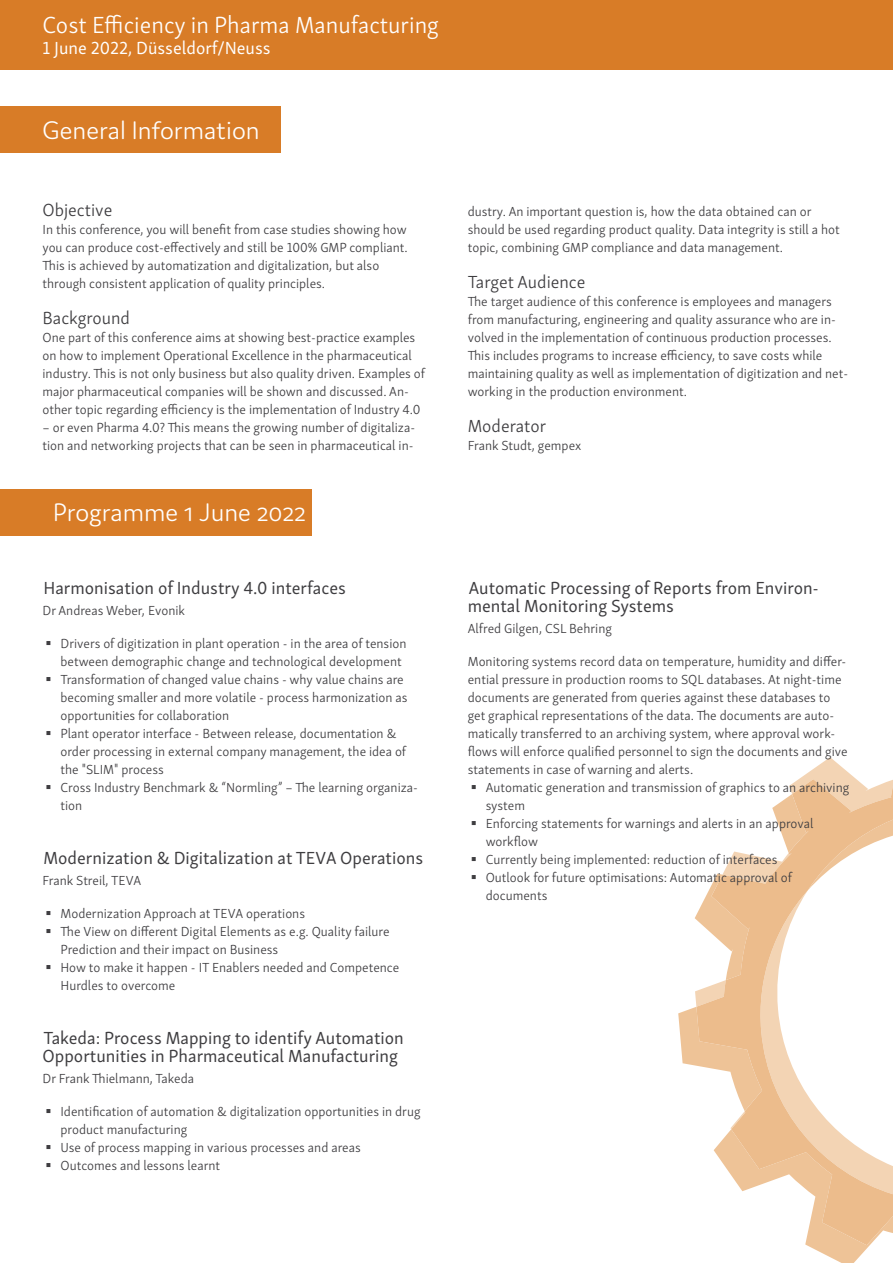
<style>
.page{position:relative;width:893px;height:1263px;background:#fff}
.page>*{position:absolute;margin:0;border:0;box-sizing:border-box;transform-origin:0 0}
.t1{font:300 27px "Domus";color:#fff}
.t2{font:300 24px "Skolar Sans Latn";color:#fff}
.t3{font:18px/18px "Skolar Sans Latn";color:#3e3d40}
.t4{font:300 18px "Skolar Sans Latn";color:#3e3d40}
.t5{font:18px "Skolar Sans Latn";color:#fff}
.t6{font:300 13.5px/18px "Skolar Sans Latn";color:#3e3d40}
</style>
<div class="page">
<div style="left:0;top:106px;width:281px;height:47px;background:#d87c27"></div>
<div style="left:0;top:489px;width:311px;height:47px;background:#d87c27"></div>
<div style="left:0;top:0;width:893px;height:69px;background:#d87c27"></div>
<svg style="left:678px;top:918px;width:192px;height:345px"></svg>
<svg style="left:695px;top:757px;width:161px;height:437px"></svg>
<svg style="left:696px;top:779px;width:197px;height:466px"></svg>
<h2 class="t2" style="left:43px;top:7px;width:398px">Cost Efficiency in Pharma Manufacturing</h2>
<h3 class="t5" style="left:43px;top:34px;width:229px">1 June 2022, Düsseldorf/Neuss</h3>
<h1 class="t1" style="left:43px;top:115px;width:219px">General Information</h1>
<h3 class="t4" style="left:43px;top:197px;width:71px">Objective</h3>
<p class="t6" style="left:43px;top:219px;width:367px">In this conference, you will benefit from case studies showing how you can produce cost-effectively and still be 100% GMP compliant.<br>This is achieved by automatization and digitalization, but also through consistent application of quality principles.</p>
<h3 class="t4" style="left:43px;top:305px;width:89px">Background</h3>
<p class="t6" style="left:43px;top:327px;width:384px">One part of this conference aims at showing best-practice examples on how to implement Operational Excellence in the pharmaceutical industry. This is not only business but also quality driven. Examples of major pharmaceutical companies will be shown and discussed. An&shy;other topic regarding efficiency is the implementation of Industry 4.0</p>
<p class="t6" style="left:43px;top:417px;width:374px">– or even Pharma 4.0? This means the growing number of digitaliza&shy;tion and networking projects that can be seen in pharmaceutical in-</p>
<h1 class="t1" style="left:53px;top:498px;width:254px">Programme 1 June 2022</h1>
<h3 class="t3" style="left:44px;top:577px;width:304px">Harmonisation of Industry 4.0 interfaces</h3>
<p class="t6" style="left:43px;top:600px;width:144px">Dr Andreas Weber, Evonik</p>
<p class="t6" style="left:61px;top:633px;width:359px">Drivers of digitization in plant operation - in the area of tension between demographic change and technological development Transformation of changed value chains - why value chains are becoming smaller and more volatile - process harmonization as opportunities for collaboration<br>Plant operator interface - Between release, documentation &amp; order processing in external company management, the idea of the "SLIM" process<br>Cross Industry Benchmark &amp; “Normling” – The learning organiza&shy;tion</p>
<h3 class="t3" style="left:44px;top:847px;width:381px">Modernization &amp; Digitalization at TEVA Operations</h3>
<p class="t6" style="left:43px;top:870px;width:100px">Frank Streil, TEVA</p>
<p class="t6" style="left:61px;top:903px;width:340px">Modernization Approach at TEVA operations<br>The View on different Digital Elements as e.g. Quality failure Prediction and their impact on Business<br>How to make it happen - IT Enablers needed and Competence Hurdles to overcome</p>
<h3 class="t3" style="left:43px;top:1027px;width:363px">Takeda: Process Mapping to identify Automation<br>Opportunities in Pharmaceutical Manufacturing</h3>
<p class="t6" style="left:43px;top:1068px;width:153px">Dr Frank Thielmann, Takeda</p>
<p class="t6" style="left:61px;top:1101px;width:362px">Identification of automation &amp; digitalization opportunities in drug product manufacturing<br>Use of process mapping in various processes and areas Outcomes and lessons learnt</p>
<p class="t6" style="left:468px;top:201px;width:374px">dustry. An important question is, how the data obtained can or should be used regarding product quality. Data integrity is still a hot topic, combining GMP compliance and data management.</p>
<h3 class="t4" style="left:468px;top:269px;width:119px">Target Audience</h3>
<p class="t6" style="left:468px;top:291px;width:382px">The target audience of this conference is employees and managers from manufacturing, engineering and quality assurance who are in&shy;volved in the implementation of continuous production processes.<br>This includes programs to increase efficiency, to save costs while maintaining quality as well as implementation of digitization and net&shy;working in the production environment.</p>
<h3 class="t4" style="left:468px;top:413px;width:80px">Moderator</h3>
<p class="t6" style="left:468px;top:435px;width:115px">Frank Studt, gempex</p>
<h3 class="t3" style="left:468px;top:577px;width:353px">Automatic Processing of Reports from Environ&shy;mental Monitoring Systems</h3>
<p class="t6" style="left:468px;top:618px;width:146px">Alfred Gilgen, CSL Behring</p>
<p class="t6" style="left:468px;top:651px;width:381px">Monitoring systems record data on temperature, humidity and differ&shy;ential pressure in production rooms to SQL databases. At night-time documents are generated from queries against these databases to get graphical representations of the data. The documents are auto&shy;matically transferred to an archiving system, where approval work&shy;flows will enforce qualified personnel to sign the documents and give statements in case of warning and alerts.</p>
<p class="t6" style="left:486px;top:777px;width:365px">Automatic generation and transmission of graphics to an archiving system<br>Enforcing statements for warnings and alerts in an approval workflow<br>Currently being implemented: reduction of interfaces<br>Outlook for future optimisations: Automatic approval of documents</p>
</div>
